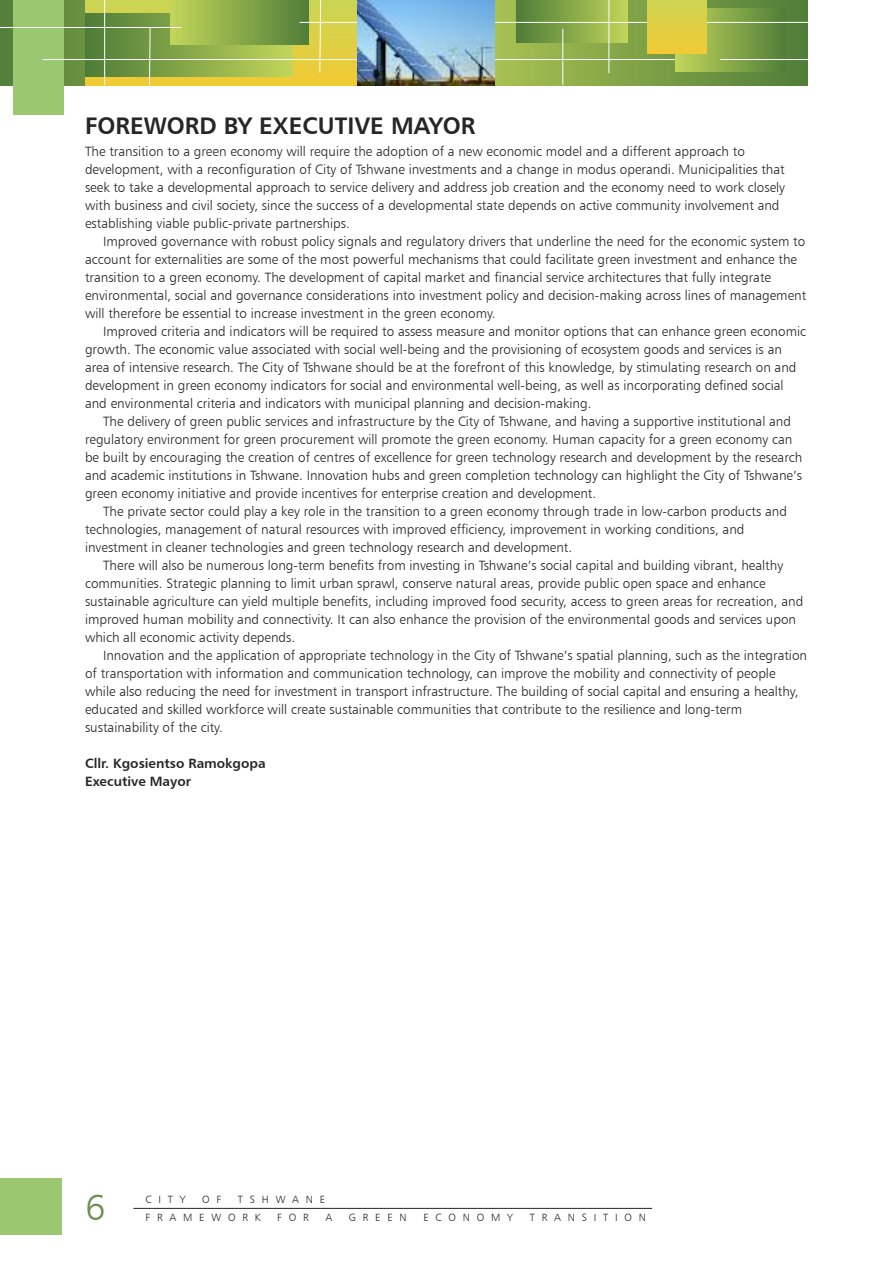
<style>
.page{position:relative;width:893px;height:1263px;background:#fff}
.page>*{position:absolute;margin:0;border:0;box-sizing:border-box;transform-origin:0 0}
.t1{font:36px "Humanist 777 BT Light B";color:#6e8f50}
.t2{font:24px "Humanist 777 BT Bold B";color:#272627}
.t3{font:13.5px/18px "Humanist 777 BT Light B";color:#272627}
.t4{font:13.5px/18px "Humanist 777 BT Bold B";color:#272627}
.t5{font:10.5px/18px "Humanist 777 BT Light B";letter-spacing:.65em;color:#272627}
</style>
<div class="page">
<div style="left:0;top:1178px;width:61px;height:56px;background:#9ac76f"></div>
<hr style="left:133px;top:1208px;width:519px;height:1px;background:#272627">
<svg style="left:0;top:0;width:808px;height:85px;background:#7b9e46"></svg>
<div style="left:13px;top:0;width:50px;height:115px;background:#9ac76f"></div>
<svg style="left:85px;top:0;width:273px;height:85px;background:#dccc43"></svg>
<div style="left:85px;top:13px;width:207px;height:63px;background:linear-gradient(to right,#4f7d39,#c0d559)"></div>
<div style="left:170px;top:0;width:139px;height:44px;background:linear-gradient(to right,#c2d65a,#507d39)"></div>
<svg style="left:319px;top:0;width:2px;height:73px"></svg>
<div style="left:516px;top:0;width:111px;height:43px;background:linear-gradient(to right,#4e7c38,#c2d65f)"></div>
<hr style="left:43px;top:59px;width:724px;height:1px;background:#fff">
<hr style="left:609px;top:0;width:1px;height:73px;background:#fff">
<hr style="left:104px;top:0;width:1px;height:85px;background:#fff">
<hr style="left:563px;top:29px;width:1px;height:56px;background:#fff">
<svg style="left:675px;top:9px;width:111px;height:62px;background:#7fa246"></svg>
<hr style="left:300px;top:22px;width:508px;height:1px;background:#fff">
<div style="left:647px;top:0;width:60px;height:53px;background:linear-gradient(to bottom,#cdd451,#f1ca34)"></div>
<img style="left:358px;top:0;width:136px;height:85px">
<hr style="left:720px;top:59px;width:88px;height:1px;background:#fff">
<hr style="left:0;top:27px;width:181px;height:1px;background:#fff">
<svg style="left:149px;top:28px;width:2px;height:57px"></svg>
<h2 class="t2" style="left:85px;top:110px;width:392px">FOREWORD BY EXECUTIVE MAYOR</h2>
<p class="t3" style="left:85px;top:142px;width:702px">The transition to a green economy will require the adoption of a new economic model and a different approach to development, with a reconfiguration of City of Tshwane investments and a change in modus operandi. Municipalities that seek to take a developmental approach to service delivery and address job creation and the economy need to work closely with business and civil society, since the success of a developmental state depends on active community involvement and establishing viable public-private partnerships.</p>
<p class="t3" style="left:85px;top:232px;width:723px;text-indent:18px">Improved governance with robust policy signals and regulatory drivers that underline the need for the economic system to account for externalities are some of the most powerful mechanisms that could facilitate green investment and enhance the transition to a green economy. The development of capital market and financial service architectures that fully integrate environmental, social and governance considerations into investment policy and decision-making across lines of management will therefore be essential to increase investment in the green economy.</p>
<p class="t3" style="left:85px;top:322px;width:723px;text-indent:18px">Improved criteria and indicators will be required to assess measure and monitor options that can enhance green economic growth. The economic value associated with social well-being and the provisioning of ecosystem goods and services is an area of intensive research. The City of Tshwane should be at the forefront of this knowledge, by stimulating research on and development in green economy indicators for social and environmental well-being, as well as incorporating defined social and environmental criteria and indicators with municipal planning and decision-making.</p>
<p class="t3" style="left:85px;top:412px;width:719px;text-indent:18px">The delivery of green public services and infrastructure by the City of Tshwane, and having a supportive institutional and regulatory environment for green procurement will promote the green economy. Human capacity for a green economy can be built by encouraging the creation of centres of excellence for green technology research and development by the research and academic institutions in Tshwane. Innovation hubs and green completion technology can highlight the City of Tshwane’s green economy initiative and provide incentives for enterprise creation and development.</p>
<p class="t3" style="left:85px;top:502px;width:703px;text-indent:18px">The private sector could play a key role in the transition to a green economy through trade in low-carbon products and technologies, management of natural resources with improved efficiency, improvement in working conditions, and investment in cleaner technologies and green technology research and development.</p>
<p class="t3" style="left:85px;top:556px;width:720px;text-indent:18px">There will also be numerous long-term benefits from investing in Tshwane’s social capital and building vibrant, healthy communities. Strategic planning to limit urban sprawl, conserve natural areas, provide public open space and enhance sustainable agriculture can yield multiple benefits, including improved food security, access to green areas for recreation, and improved human mobility and connectivity. It can also enhance the provision of the environmental goods and services upon which all economic activity depends.</p>
<p class="t3" style="left:85px;top:646px;width:723px;text-indent:18px">Innovation and the application of appropriate technology in the City of Tshwane’s spatial planning, such as the integration of transportation with information and communication technology, can improve the mobility and connectivity of people while also reducing the need for investment in transport infrastructure. The building of social capital and ensuring a healthy, educated and skilled workforce will create sustainable communities that contribute to the resilience and long-term sustainability of the city.</p>
<p class="t4" style="left:85px;top:754px;width:182px">Cllr. Kgosientso Ramokgopa<br>Executive Mayor</p>
<h1 class="t1" style="left:85px;top:1185px;width:22px">6</h1>
<p class="t5" style="left:146px;top:1190px;width:42px">CITY</p>
<p class="t5" style="left:202px;top:1190px;width:21px">O F</p>
<p class="t5" style="left:146px;top:1190px;width:181px;text-indent:92px">TSHWANE<br>FRAMEWORK</p>
<p class="t5" style="left:277px;top:1208px;width:33px">FOR</p>
<p class="t5" style="left:325px;top:1208px;width:8px">A</p>
<p class="t5" style="left:349px;top:1208px;width:59px">GREEN</p>
<p class="t5" style="left:423px;top:1208px;width:91px">ECONOMY</p>
<p class="t5" style="left:530px;top:1208px;width:118px">TRANSITION</p>
</div>
